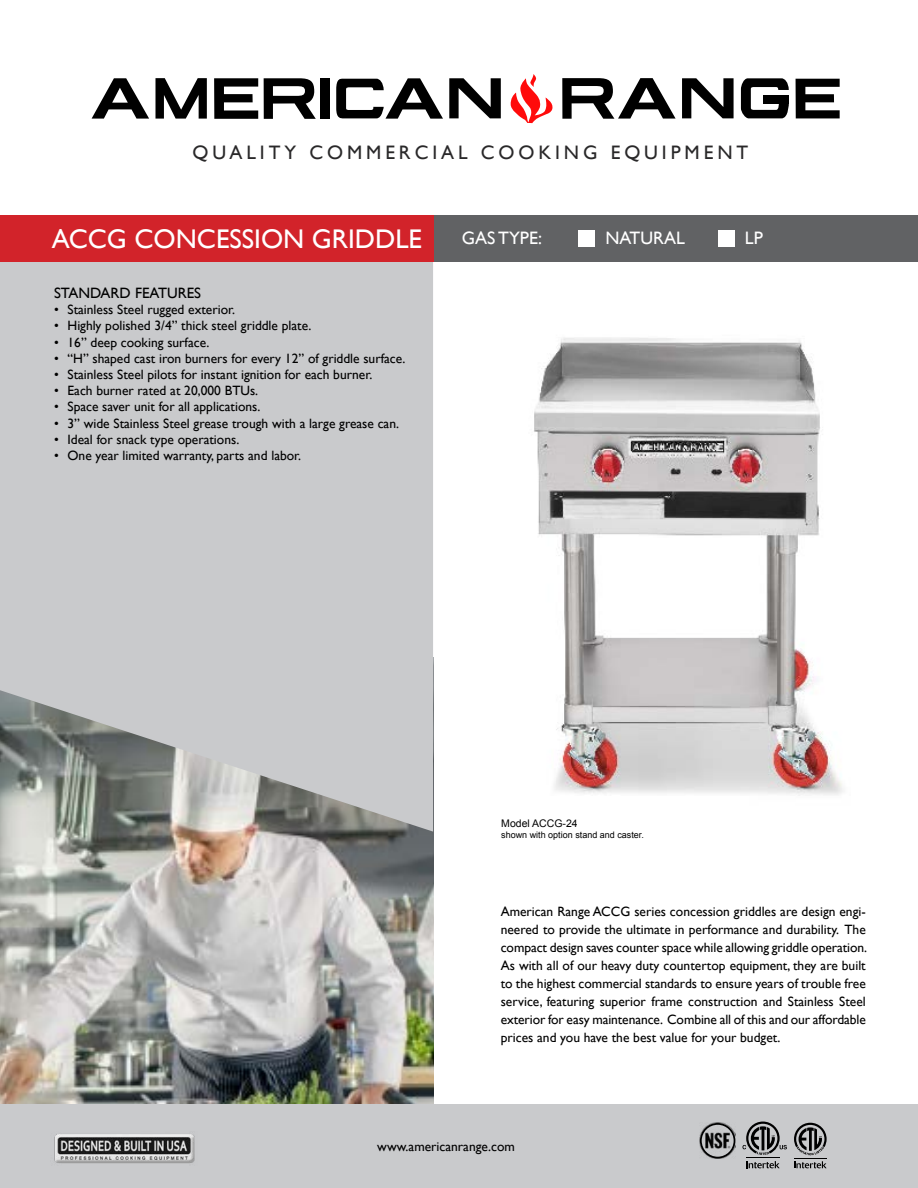
<style>
.page{position:relative;width:918px;height:1188px;background:#fff}
.page>*{position:absolute;margin:0;border:0;box-sizing:border-box;transform-origin:0 0}
.t1{font:27px "Gill Sans";color:#fff}
.t2{font:19.5px "Gill Sans";letter-spacing:.2em;color:#292829}
.t3{font:18px "Gill Sans";color:#fff}
.t4{font:15px "Gill Sans";color:#000}
.t5{font:13.5px/18px "Gill Sans";color:#000;text-align:justify}
.t6{font:10.5px "Arial";color:#000}
.t7{font:9px "Arial";color:#000}
</style>
<div class="page">
<img style="left:0;top:832px;width:433px;height:273px">
<svg style="left:0;top:261px;width:433px;height:571px;background:#c1c2c3"></svg>
<div style="left:0;top:1105px;width:918px;height:83px;background:#c9cacc"></div>
<svg style="left:746px;top:1161px;width:34px;height:7px"></svg>
<hr style="left:746px;top:1157px;width:34px;height:1px;background:#000">
<svg style="left:742px;top:1122px;width:45px;height:33px"></svg>
<svg style="left:794px;top:1123px;width:33px;height:45px"></svg>
<img style="left:700px;top:1123px;width:35px;height:35px">
<div style="left:700px;top:1123px;width:35px;height:35px;border:2px solid #000;border-radius:50%"></div>
<img style="left:54px;top:1134px;width:141px;height:30px">
<svg style="left:682px;top:78px;width:52px;height:40px"></svg>
<svg style="left:264px;top:78px;width:52px;height:41px"></svg>
<div style="left:320px;top:78px;width:9px;height:41px;background:#000"></div>
<svg style="left:156px;top:78px;width:51px;height:41px"></svg>
<svg style="left:796px;top:79px;width:44px;height:39px"></svg>
<svg style="left:449px;top:78px;width:52px;height:40px"></svg>
<svg style="left:214px;top:78px;width:44px;height:41px"></svg>
<svg style="left:92px;top:78px;width:57px;height:41px"></svg>
<svg style="left:562px;top:78px;width:114px;height:41px"></svg>
<svg style="left:336px;top:78px;width:107px;height:41px"></svg>
<svg style="left:741px;top:78px;width:48px;height:40px"></svg>
<div style="left:764px;top:95px;width:25px;height:9px;background:#000"></div>
<svg style="left:510px;top:74px;width:43px;height:49px"></svg>
<div style="left:380px;top:215px;width:538px;height:46px;background:#616264"></div>
<div style="left:578px;top:230px;width:16px;height:16px;background:#fff"></div>
<div style="left:719px;top:230px;width:16px;height:16px;background:#fff"></div>
<div style="left:0;top:215px;width:433px;height:46px;background:#d2232a"></div>
<img style="left:534px;top:337px;width:309px;height:459px">
<h2 class="t2" style="left:192px;top:141px;width:557px">QUALITY COMMERCIAL COOKING EQUIPMENT</h2>
<h1 class="t1" style="left:52px;top:223px;width:372px">ACCG CONCESSION GRIDDLE</h1>
<h3 class="t3" style="left:462px;top:227px;width:82px">GAS TYPE:</h3>
<h3 class="t3" style="left:605px;top:227px;width:81px">NATURAL</h3>
<h3 class="t3" style="left:745px;top:227px;width:19px">LP</h3>
<p class="t4" style="left:54px;top:284px;width:149px">STANDARD FEATURES</p>
<p class="t5" style="left:54px;top:301px;width:183px">• Stainless Steel rugged exterior.</p>
<p class="t5" style="left:54px;top:317px;width:259px">• Highly polished 3/4” thick steel griddle plate.</p>
<p class="t5" style="left:54px;top:333px;width:157px">• 16” deep cooking surface.</p>
<p class="t5" style="left:54px;top:349px;width:353px">• “H” shaped cast iron burners for every 12” of griddle surface.</p>
<p class="t5" style="left:54px;top:365px;width:320px">• Stainless Steel pilots for instant ignition for each burner.</p>
<p class="t5" style="left:54px;top:382px;width:206px">• Each burner rated at 20,000 BTUs.</p>
<p class="t5" style="left:54px;top:398px;width:208px">• Space saver unit for all applications.</p>
<p class="t5" style="left:54px;top:414px;width:347px">• 3” wide Stainless Steel grease trough with a large grease can.</p>
<p class="t5" style="left:54px;top:430px;width:187px">• Ideal for snack type operations.</p>
<p class="t5" style="left:54px;top:446px;width:249px">• One year limited warranty, parts and labor.</p>
<p class="t6" style="left:501px;top:816px;width:78px">Model ACCG-24</p>
<p class="t7" style="left:501px;top:829px;width:144px">shown with option stand and caster.</p>
<p class="t5" style="left:501px;top:902px;width:368px">American Range ACCG series concession griddles are design engi&shy;neered to provide the ultimate in performance and durability. The compact design saves counter space while allowing griddle operation.<br>As with all of our heavy duty countertop equipment, they are built to the highest commercial standards to ensure years of trouble free service, featuring superior frame construction and Stainless Steel exterior for easy maintenance. Combine all of this and our affordable prices and you have the best value for your budget.</p>
<p class="t5" style="left:377px;top:1137px;width:139px">www.americanrange.com</p>
</div>
